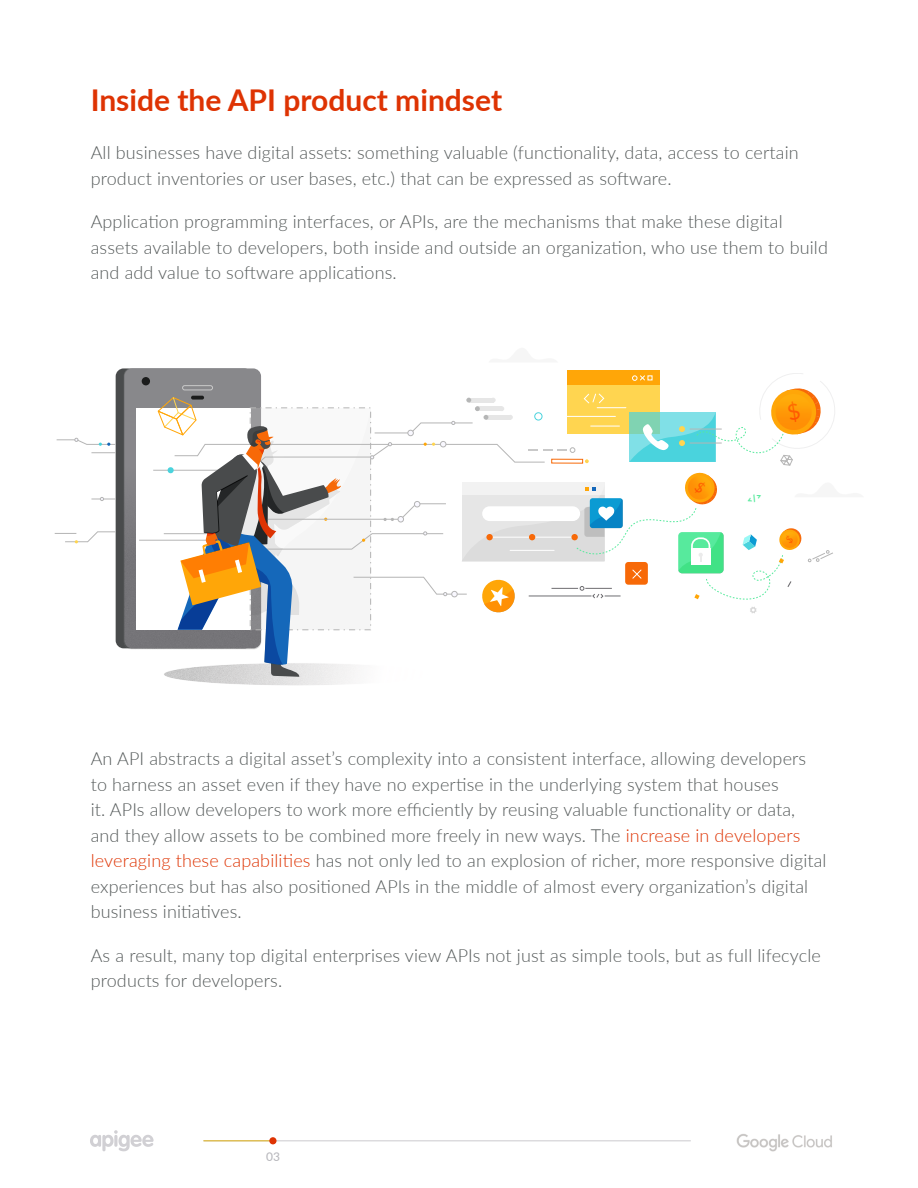
<style>
.page{position:relative;width:918px;height:1188px;background:#fff}
.page>*{position:absolute;margin:0;border:0;box-sizing:border-box;transform-origin:0 0}
.t1{font:700 30px "Lato";color:#de3303}
.t2{font:300 18px/25.5px "Lato";letter-spacing:.01em;color:#545959}
.t3{font:500 12px "Lato";color:#b8b8bd}
.s1{color:#de3303}
</style>
<div class="page">
<hr style="left:203px;top:1140px;width:488px;height:1px;background:#d1d0d4">
<hr style="left:203px;top:1140px;width:71px;height:1px;background:#e0b72e">
<div style="left:269px;top:1137px;width:8px;height:7px;background:#de3303;border-radius:50%"></div>
<svg style="left:90px;top:1130px;width:64px;height:21px"></svg>
<img style="left:736px;top:1134px;width:96px;height:18px">
<img style="left:116px;top:368px;width:144px;height:282px">
<div style="left:136px;top:409px;width:114px;height:221px;background:#fff"></div>
<img style="left:169px;top:677px;width:183px;height:8px">
<div style="left:567px;top:370px;width:93px;height:15px;background:#ffa608"></div>
<svg style="left:91px;top:452px;width:25px;height:1px"></svg>
<svg style="left:91px;top:497px;width:25px;height:4px"></svg>
<svg style="left:56px;top:438px;width:60px;height:8px"></svg>
<svg style="left:55px;top:531px;width:61px;height:12px"></svg>
<svg style="left:139px;top:373px;width:696px;height:304px"></svg>
<h1 class="t1" style="left:91px;top:78px;width:413px">Inside the API product mindset</h1>
<p class="t2" style="left:91px;top:139px;width:710px">All businesses have digital assets: something valuable (functionality, data, access to certain product inventories or user bases, etc.) that can be expressed as software.</p>
<p class="t2" style="left:91px;top:208px;width:739px">Application programming interfaces, or APIs, are the mechanisms that make these digital assets available to developers, both inside and outside an organization, who use them to build and add value to software applications.</p>
<p class="t2" style="left:91px;top:745px;width:737px">An API abstracts a digital asset’s complexity into a consistent interface, allowing developers to harness an asset even if they have no expertise in the underlying system that houses<br>it. APIs allow developers to work more efficiently by reusing valuable functionality or data, and they allow assets to be combined more freely in new ways. The <span class="s1">increase in developers leveraging these capabilities</span> has not only led to an explosion of richer, more responsive digital experiences but has also positioned APIs in the middle of almost every organization’s digital business initiatives.</p>
<p class="t2" style="left:91px;top:942px;width:732px">As a result, many top digital enterprises view APIs not just as simple tools, but as full lifecycle products for developers.</p>
<p class="t3" style="left:266px;top:1148px;width:16px">03</p>
</div>
